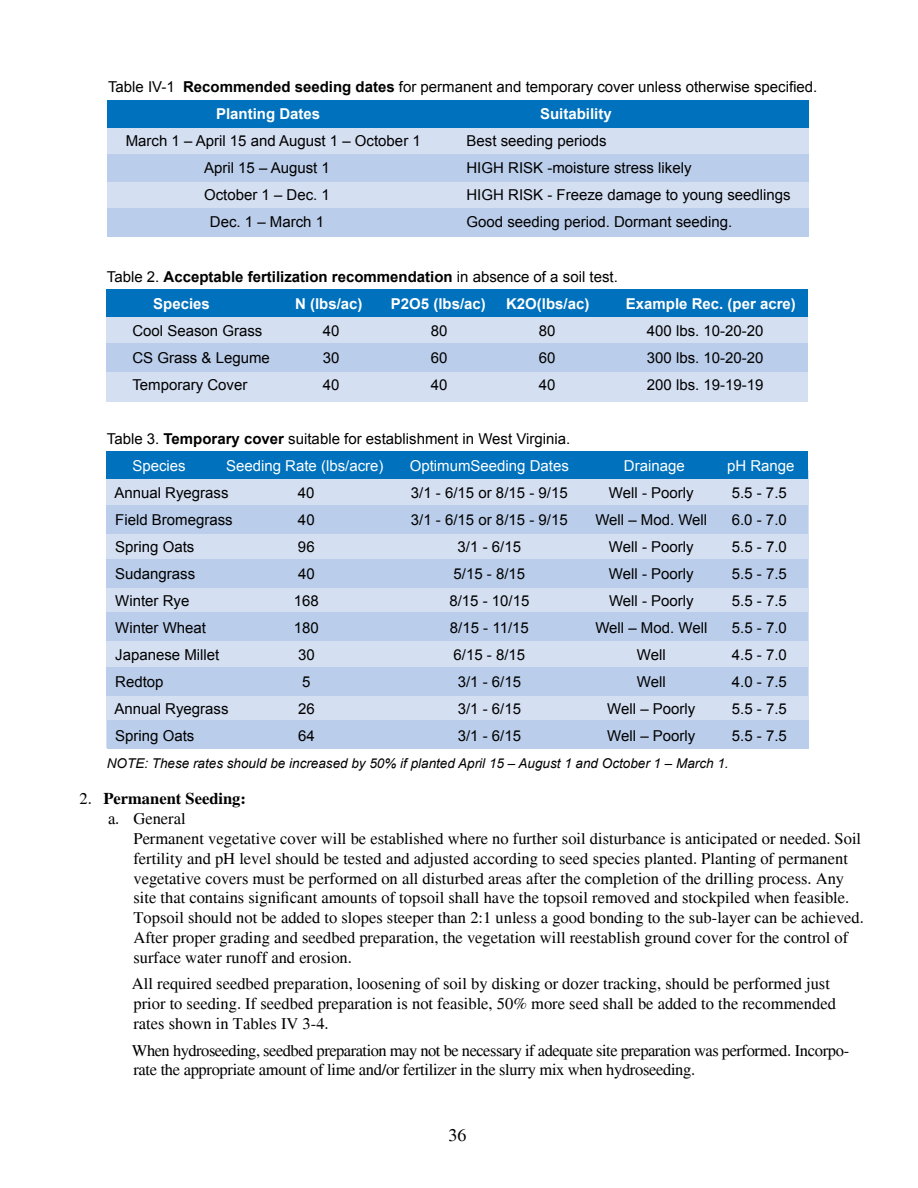
<style>
.page{position:relative;width:918px;height:1188px;background:#fff}
.page>*{position:absolute;margin:0;border:0;box-sizing:border-box;transform-origin:0 0}
.t1{font:18px "Times";color:#000}
.t2{font:16.5px/19.8px "Times";color:#000}
.t3{font:16.5px/19.8px "Times";letter-spacing:-.02em;color:#000}
.t4{font:700 16.5px/19.8px "Times";color:#000}
.t5{font:15px/27px "Arial";color:#000}
.t6{font:700 15px/27px "Arial";color:#000}
.t7{font:700 15px "Arial";color:#fff}
.t8{font:15px "Arial";color:#fff}
.t9{font:italic 13.5px "Arial";color:#000}
.s1{font-weight:700}
.s2{font-weight:700;color:#fff}
.s3{font-weight:400}
.s4{color:#fff}
</style>
<div class="page">
<div style="left:107px;top:119px;width:701px;height:116px;background:#d4dff2"></div>
<div style="left:107px;top:155px;width:702px;height:27px;background:#bacdea"></div>
<div style="left:107px;top:209px;width:702px;height:28px;background:#bacdea"></div>
<div style="left:107px;top:101px;width:701px;height:27px;background:#0071bc"></div>
<div style="left:106px;top:470px;width:703px;height:277px;background:#d4dff2"></div>
<div style="left:107px;top:506px;width:701px;height:28px;background:#bacdea"></div>
<div style="left:106px;top:452px;width:702px;height:27px;background:#0071bc"></div>
<div style="left:106px;top:308px;width:702px;height:94px;background:#d4dff2"></div>
<div style="left:107px;top:344px;width:701px;height:28px;background:#bacdea"></div>
<div style="left:106px;top:290px;width:702px;height:27px;background:#0071bc"></div>
<div style="left:107px;top:560px;width:701px;height:28px;background:#bacdea"></div>
<div style="left:107px;top:612px;width:701px;height:29px;background:#bacdea"></div>
<div style="left:107px;top:668px;width:701px;height:28px;background:#bacdea"></div>
<div style="left:107px;top:720px;width:702px;height:29px;background:#bacdea"></div>
<p class="t5" style="left:216px;top:73px;width:603px;text-indent:-108px">Table IV-1 <span class="s1">Recommended seeding dates</span> for permanent and temporary cover unless otherwise specified.<br><span class="s2">Planting Dates</span></p>
<p class="t7" style="left:540px;top:104px;width:73px">Suitability</p>
<p class="t5" style="left:126px;top:127px;width:297px">March 1 – April 15 and August 1 – October 1</p>
<p class="t5" style="left:466px;top:127px;width:142px">Best seeding periods</p>
<p class="t5" style="left:204px;top:154px;width:127px">April 15 – August 1</p>
<p class="t5" style="left:466px;top:154px;width:227px">HIGH RISK -moisture stress likely</p>
<p class="t5" style="left:204px;top:181px;width:127px">October 1 – Dec. 1</p>
<p class="t5" style="left:466px;top:181px;width:326px">HIGH RISK - Freeze damage to young seedlings</p>
<p class="t5" style="left:210px;top:208px;width:116px">Dec. 1 – March 1</p>
<p class="t5" style="left:466px;top:208px;width:267px">Good seeding period. Dormant seeding.</p>
<p class="t6" style="left:153px;top:263px;width:466px;text-indent:-46px"><span class="s3">Table 2.</span> Acceptable fertilization recommendation <span class="s3">in absence of a soil test.<br></span><span class="s4">Species</span></p>
<p class="t7" style="left:295px;top:294px;width:69px">N (lbs/ac)</p>
<p class="t7" style="left:391px;top:294px;width:97px">P2O5 (lbs/ac)</p>
<p class="t7" style="left:506px;top:294px;width:85px">K2O(lbs/ac)</p>
<p class="t7" style="left:626px;top:294px;width:172px">Example Rec. (per acre)</p>
<p class="t5" style="left:132px;top:317px;width:132px">Cool Season Grass</p>
<p class="t5" style="left:323px;top:317px;width:18px">40</p>
<p class="t5" style="left:431px;top:317px;width:18px">80</p>
<p class="t5" style="left:539px;top:317px;width:18px">80</p>
<p class="t5" style="left:647px;top:317px;width:118px">400 lbs. 10-20-20</p>
<p class="t5" style="left:132px;top:344px;width:139px">CS Grass &amp; Legume</p>
<p class="t5" style="left:323px;top:344px;width:18px">30</p>
<p class="t5" style="left:431px;top:344px;width:18px">60</p>
<p class="t5" style="left:539px;top:344px;width:18px">60</p>
<p class="t5" style="left:647px;top:344px;width:118px">300 lbs. 10-20-20</p>
<p class="t5" style="left:132px;top:371px;width:117px">Temporary Cover</p>
<p class="t5" style="left:323px;top:371px;width:18px">40</p>
<p class="t5" style="left:431px;top:371px;width:18px">40</p>
<p class="t5" style="left:539px;top:371px;width:18px">40</p>
<p class="t5" style="left:647px;top:371px;width:118px">200 lbs. 19-19-19</p>
<p class="t5" style="left:132px;top:425px;width:440px;text-indent:-26px">Table 3. <span class="s1">Temporary cover</span> suitable for establishment in West Virginia.<br><span class="s4">Species</span></p>
<p class="t8" style="left:226px;top:456px;width:159px">Seeding Rate (lbs/acre)</p>
<p class="t8" style="left:410px;top:456px;width:161px">OptimumSeeding Dates</p>
<p class="t8" style="left:624px;top:456px;width:62px">Drainage</p>
<p class="t8" style="left:727px;top:456px;width:69px">pH Range</p>
<p class="t5" style="left:114px;top:479px;width:116px">Annual Ryegrass</p>
<p class="t5" style="left:298px;top:479px;width:18px">40</p>
<p class="t5" style="left:411px;top:479px;width:158px">3/1 - 6/15 or 8/15 - 9/15</p>
<p class="t5" style="left:609px;top:479px;width:86px">Well - Poorly</p>
<p class="t5" style="left:732px;top:479px;width:57px">5.5 - 7.5</p>
<p class="t5" style="left:115px;top:506px;width:119px">Field Bromegrass</p>
<p class="t5" style="left:298px;top:506px;width:18px">40</p>
<p class="t5" style="left:411px;top:506px;width:158px">3/1 - 6/15 or 8/15 - 9/15</p>
<p class="t5" style="left:595px;top:506px;width:113px">Well – Mod. Well</p>
<p class="t5" style="left:732px;top:506px;width:57px">6.0 - 7.0</p>
<p class="t5" style="left:115px;top:533px;width:81px">Spring Oats</p>
<p class="t5" style="left:298px;top:533px;width:18px">96</p>
<p class="t5" style="left:458px;top:533px;width:65px">3/1 - 6/15</p>
<p class="t5" style="left:609px;top:533px;width:86px">Well - Poorly</p>
<p class="t5" style="left:732px;top:533px;width:57px">5.5 - 7.0</p>
<p class="t5" style="left:115px;top:560px;width:82px">Sudangrass</p>
<p class="t5" style="left:298px;top:560px;width:18px">40</p>
<p class="t5" style="left:454px;top:560px;width:73px">5/15 - 8/15</p>
<p class="t5" style="left:609px;top:560px;width:86px">Well - Poorly</p>
<p class="t5" style="left:732px;top:560px;width:57px">5.5 - 7.5</p>
<p class="t5" style="left:115px;top:587px;width:76px">Winter Rye</p>
<p class="t5" style="left:294px;top:587px;width:27px">168</p>
<p class="t5" style="left:449px;top:587px;width:82px">8/15 - 10/15</p>
<p class="t5" style="left:609px;top:587px;width:86px">Well - Poorly</p>
<p class="t5" style="left:732px;top:587px;width:57px">5.5 - 7.5</p>
<p class="t5" style="left:115px;top:614px;width:92px">Winter Wheat</p>
<p class="t5" style="left:294px;top:614px;width:27px">180</p>
<p class="t5" style="left:450px;top:614px;width:80px">8/15 - 11/15</p>
<p class="t5" style="left:595px;top:614px;width:113px">Well – Mod. Well</p>
<p class="t5" style="left:732px;top:614px;width:57px">5.5 - 7.0</p>
<p class="t5" style="left:115px;top:641px;width:106px">Japanese Millet</p>
<p class="t5" style="left:298px;top:641px;width:18px">30</p>
<p class="t5" style="left:454px;top:641px;width:73px">6/15 - 8/15</p>
<p class="t5" style="left:637px;top:641px;width:30px">Well</p>
<p class="t5" style="left:732px;top:641px;width:57px">4.5 - 7.0</p>
<p class="t5" style="left:115px;top:668px;width:50px">Redtop</p>
<p class="t5" style="left:302px;top:668px;width:10px">5</p>
<p class="t5" style="left:458px;top:668px;width:65px">3/1 - 6/15</p>
<p class="t5" style="left:637px;top:668px;width:30px">Well</p>
<p class="t5" style="left:732px;top:668px;width:57px">4.0 - 7.5</p>
<p class="t5" style="left:114px;top:695px;width:116px">Annual Ryegrass</p>
<p class="t5" style="left:298px;top:695px;width:18px">26</p>
<p class="t5" style="left:458px;top:695px;width:65px">3/1 - 6/15</p>
<p class="t5" style="left:607px;top:695px;width:90px">Well – Poorly</p>
<p class="t5" style="left:732px;top:695px;width:57px">5.5 - 7.5</p>
<p class="t5" style="left:115px;top:722px;width:81px">Spring Oats</p>
<p class="t5" style="left:298px;top:722px;width:18px">64</p>
<p class="t5" style="left:458px;top:722px;width:65px">3/1 - 6/15</p>
<p class="t5" style="left:607px;top:722px;width:90px">Well – Poorly</p>
<p class="t5" style="left:732px;top:722px;width:57px">5.5 - 7.5</p>
<p class="t9" style="left:107px;top:754px;width:623px">NOTE: These rates should be increased by 50% if planted April 15 – August 1 and October 1 – March 1.</p>
<p class="t4" style="left:108px;top:789px;width:140px;text-indent:-29px"><span class="s3">2.</span> Permanent Seeding: <span class="s3">a. General</span></p>
<p class="t2" style="left:133px;top:829px;width:732px">Permanent vegetative cover will be established where no further soil disturbance is anticipated or needed. Soil fertility and pH level should be tested and adjusted according to seed species planted. Planting of permanent vegetative covers must be performed on all disturbed areas after the completion of the drilling process. Any site that contains significant amounts of topsoil shall have the topsoil removed and stockpiled when feasible.<br>Topsoil should not be added to slopes steeper than 2:1 unless a good bonding to the sub-layer can be achieved.<br>After proper grading and seedbed preparation, the vegetation will reestablish ground cover for the control of surface water runoff and erosion.</p>
<p class="t2" style="left:132px;top:974px;width:705px">All required seedbed preparation, loosening of soil by disking or dozer tracking, should be performed just prior to seeding. If seedbed preparation is not feasible, 50% more seed shall be added to the recommended rates shown in Tables IV 3-4.</p>
<p class="t3" style="left:132px;top:1040px;width:719px">When hydroseeding, seedbed preparation may not be necessary if adequate site preparation was performed. Incorpo&shy;rate the appropriate amount of lime and/or fertilizer in the slurry mix when hydroseeding.</p>
<p class="t1" style="left:449px;top:1125px;width:19px">36</p>
</div>
